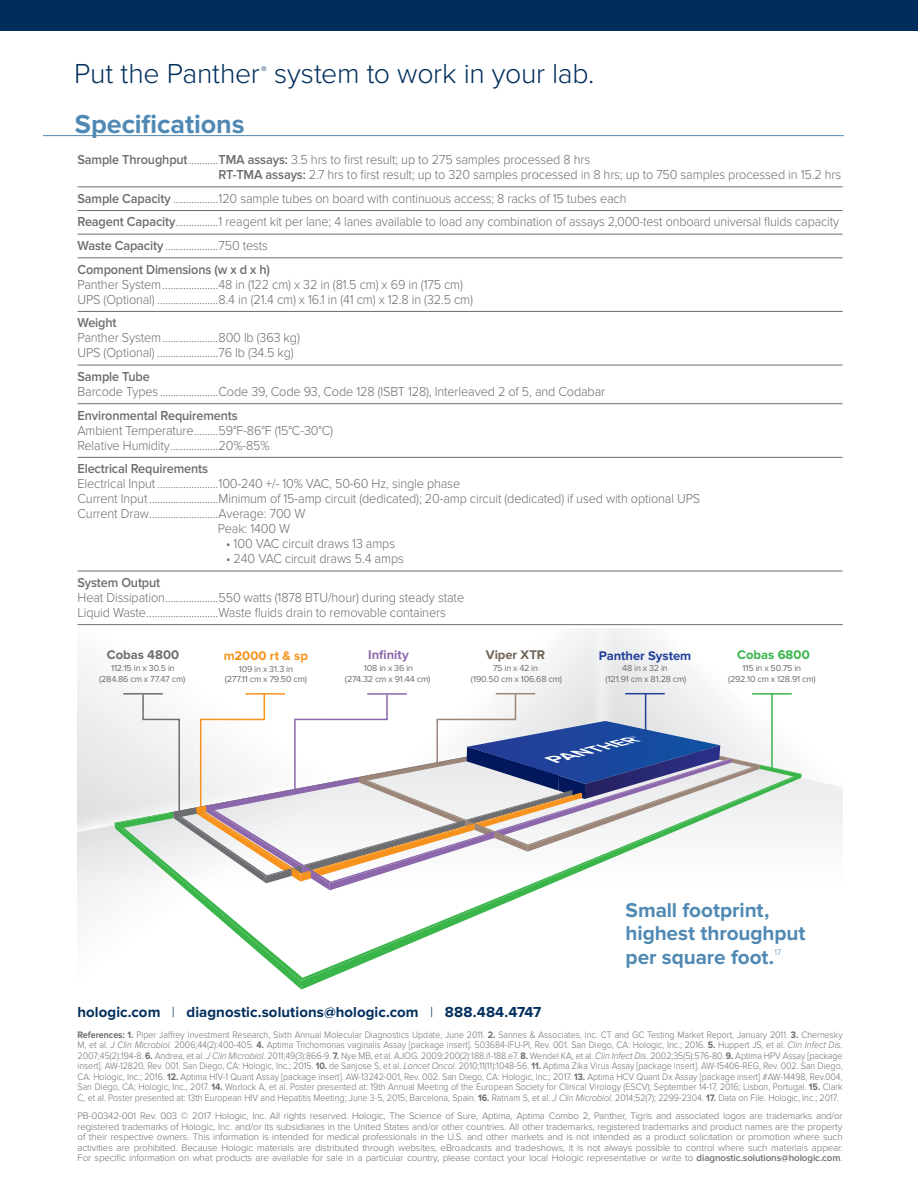
<style>
.page{position:relative;width:918px;height:1188px;background:#fff}
.page>*{position:absolute;margin:0;border:0;box-sizing:border-box;transform-origin:0 0}
.t1{font:300 28.5px "Proxima Nova";letter-spacing:-.01em;color:#002e5c}
.t2{font:700 27px "Proxima Nova";letter-spacing:-.005em;color:#5089b4}
.t3{font:700 20.7px/23.5px "Proxima Nova";letter-spacing:-.005em;color:#5089b4}
.DS1__Contact_info_ba{font:700 15px "Proxima Nova";letter-spacing:.005em;color:#002e5c}
.t4{font:300 13.5px/15px "Proxima Nova";letter-spacing:-.01em;color:#6c6d70;scale:.94 1}
.t5{font:600 13.5px "Proxima Nova";letter-spacing:-.01em;color:#6c6d70;scale:.94 1}
.t6{font:700 13.05px "Proxima Nova";letter-spacing:-.005em;color:#223f99}
.t7{font:700 13.05px "Proxima Nova";color:#f7931d}
.t8{font:700 13.05px "Proxima Nova";color:#3ab54a}
.t9{font:700 13.05px "Proxima Nova";color:#6c6d70}
.t10{font:700 13.05px "Proxima Nova";letter-spacing:-.005em;color:#8d67ac}
.t11{font:700 13.05px "Proxima Nova";color:#716557}
.t12{font:300 11.4px "Proxima Nova";color:#002e5c}
.t13{font:300 9.75px/10.5px "Proxima Nova";letter-spacing:-.01em;color:#6c6d70;text-align:justify;scale:.91 1}
.t14{font:300 9.75px/10.5px "Proxima Nova";letter-spacing:-.01em;color:#6c6d70;text-align:justify}
.t15{font:9px/10.8px "Proxima Nova";letter-spacing:-.015em;color:#6c6d70;text-align:center}
.t16{font:300 8.25px "Proxima Nova";color:#5089b4}
.s1{font-weight:600}
.s2{font-weight:300}
.s3{font-weight:700}
.s4{font-style:italic}
</style>
<div class="page">
<svg style="left:77px;top:843px;width:37px;height:76px"></svg>
<svg style="left:77px;top:666px;width:37px;height:177px"></svg>
<svg style="left:114px;top:628px;width:729px;height:362px"></svg>
<hr style="left:78px;top:187px;width:765px;height:1px;background:#6c6d70">
<hr style="left:78px;top:210px;width:765px;height:1px;background:#6c6d70">
<hr style="left:78px;top:234px;width:765px;height:1px;background:#6c6d70">
<hr style="left:78px;top:258px;width:765px;height:1px;background:#6c6d70">
<hr style="left:78px;top:311px;width:765px;height:1px;background:#6c6d70">
<hr style="left:78px;top:365px;width:765px;height:1px;background:#6c6d70">
<hr style="left:78px;top:403px;width:765px;height:1px;background:#6c6d70">
<hr style="left:78px;top:457px;width:765px;height:1px;background:#6c6d70">
<hr style="left:78px;top:571px;width:765px;height:1px;background:#6c6d70">
<hr style="left:78px;top:624px;width:765px;height:1px;background:#6c6d70">
<hr style="left:43px;top:135px;width:801px;height:1px;background:#5089b4">
<div style="left:0;top:0;width:918px;height:30px;background:#002e5c"></div>
<p class="t1" style="left:74px;top:57px;width:187px">Put the Panther</p>
<p class="t12" style="left:261px;top:64px;width:7px">®</p>
<p class="t1" style="left:274px;top:57px;width:322px">system to work in your lab.</p>
<p class="t2" style="left:75px;top:108px;width:171px">Specifications</p>
<p class="t4" style="left:219px;top:152px;width:664px;text-indent:-141px"><span class="s1">Sample Throughput</span>...........<span class="s1">TMA assays:</span> 3.5 hrs to first result; up to 275 samples processed 8 hrs<br><span class="s1">RT-TMA assays:</span> 2.7 hrs to first result; up to 320 samples processed in 8 hrs; up to 750 samples processed in 15.2 hrs</p>
<p class="t5" style="left:78px;top:191px;width:101px">Sample Capacity</p>
<p class="t4" style="left:219px;top:191px;width:436px">120 sample tubes on board with continuous access; 8 racks of 15 tubes each</p>
<p class="t4" style="left:78px;top:215px;width:812px"><span class="s1">Reagent Capacity</span>................1 reagent kit per lane; 4 lanes available to load any combination of assays 2,000-test onboard universal fluids capacity</p>
<p class="t5" style="left:78px;top:238px;width:93px">Waste Capacity</p>
<p class="t4" style="left:219px;top:238px;width:54px">750 tests</p>
<p class="t4" style="left:78px;top:262px;width:422px"><span class="s1">Component Dimensions (w x d x h)<br></span>Panther System.....................48 in (122 cm) x 32 in (81.5 cm) x 69 in (175 cm)<br>UPS (Optional) .......................8.4 in (21.4 cm) x 16.1 in (41 cm) x 12.8 in (32.5 cm)</p>
<p class="t4" style="left:78px;top:315px;width:238px"><span class="s1">Weight<br></span>Panther System.....................800 lb (363 kg)<br>UPS (Optional) .......................76 lb (34.5 kg)</p>
<p class="t4" style="left:78px;top:369px;width:563px"><span class="s1">Sample Tube<br></span>Barcode Types ......................Code 39, Code 93, Code 128 (ISBT 128), Interleaved 2 of 5, and Codabar</p>
<p class="t4" style="left:78px;top:408px;width:273px"><span class="s1">Environmental Requirements<br></span>Ambient Temperature.........59°F-86°F (15°C-30°C)<br>Relative Humidity..................20%-85%</p>
<p class="t5" style="left:78px;top:461px;width:140px">Electrical Requirements</p>
<p class="t4" style="left:78px;top:476px;width:409px">Electrical Input .......................100-240 +/- 10% VAC, 50-60 Hz, single phase</p>
<p class="t4" style="left:78px;top:491px;width:664px">Current Input..........................Minimum of 15-amp circuit (dedicated); 20-amp circuit (dedicated) if used with optional UPS</p>
<p class="t4" style="left:78px;top:506px;width:244px">Current Draw..........................Average: 700 W</p>
<p class="t4" style="left:218px;top:521px;width:79px">Peak: 1400 W</p>
<p class="t4" style="left:226px;top:536px;width:181px">• 100 VAC circuit draws 13 amps</p>
<p class="t4" style="left:226px;top:551px;width:191px">• 240 VAC circuit draws 5.4 amps</p>
<p class="t4" style="left:78px;top:575px;width:413px"><span class="s1">System Output<br></span>Heat Dissipation....................550 watts (1878 BTU/hour) during steady state<br>Liquid Waste...........................Waste fluids drain to removable containers</p>
<p class="t9" style="left:107px;top:648px;width:74px">Cobas 4800</p>
<p class="t15" style="left:99px;top:663px;width:88px">112.15 in x 30.5 in (284.86 cm x 77.47 cm)</p>
<p class="t7" style="left:224px;top:648px;width:86px">m2000 rt &amp; sp</p>
<p class="t15" style="left:225px;top:663px;width:84px">109 in x 31.3 in<br>(277.11 cm x 79.50 cm)</p>
<p class="t10" style="left:368px;top:648px;width:42px">Infinity</p>
<p class="t15" style="left:345px;top:663px;width:87px">108 in x 36 in<br>(274.32 cm x 91.44 cm)</p>
<p class="t11" style="left:486px;top:648px;width:61px">Viper XTR</p>
<p class="t15" style="left:471px;top:663px;width:93px">75 in x 42 in<br>(190.50 cm x 106.68 cm)</p>
<p class="t6" style="left:599px;top:648px;width:94px">Panther System</p>
<p class="t15" style="left:606px;top:663px;width:82px">48 in x 32 in<br>(121.91 cm x 81.28 cm)</p>
<p class="t8" style="left:737px;top:648px;width:74px">Cobas 6800</p>
<p class="t15" style="left:728px;top:663px;width:89px">115 in x 50.75 in (292.10 cm x 128.91 cm)</p>
<p class="DS1__Contact_info_ba" style="left:78px;top:1003px;width:465px">hologic.com <span class="s2">|</span> diagnostic.solutions@hologic.com <span class="s2">|</span> 888.484.4747</p>
<p class="t3" style="left:626px;top:898px;width:182px">Small footprint, highest throughput per square foot.</p>
<p class="t16" style="left:774px;top:948px;width:8px">17</p>
<p class="t13" style="left:78px;top:1029px;width:842px"><span class="s3">References: 1.</span> Piper Jaffrey Investment Research, Sixth Annual Molecular Diagnostics Update, June 2011. <span class="s3">2.</span> Sannes &amp; Associates, Inc. CT and GC Testing Market Report, January 2011. <span class="s3">3.</span> Chernesky M, et al. <span class="s4">J Clin Microbiol.</span> 2006;44(2):400-405. <span class="s3">4.</span> Aptima Trichomonas vaginalis Assay [package insert]. 503684-IFU-PI, Rev. 001. San Diego, CA: Hologic, Inc.; 2016. <span class="s3">5.</span> Huppert JS, et al. <span class="s4">Clin Infect Dis.<br></span>2007;45(2):194-8. <span class="s3">6.</span> Andrea, et al. <span class="s4">J Clin Microbiol.</span> 2011;49(3):866-9. <span class="s3">7.</span> Nye MB, et al. AJOG. 2009;200(2):188.i1-188.e7. <span class="s3">8.</span> Wendel KA, et al. <span class="s4">Clin Infect Dis</span>. 2002;35(5):576-80. <span class="s3">9.</span> Aptima HPV Assay [package insert]. AW-12820, Rev. 001. San Diego, CA: Hologic, Inc.; 2015. <span class="s3">10.</span> de Sanjose S, et al. <span class="s4">Lancet Oncol</span>. 2010;11(11):1048-56. <span class="s3">11.</span> Aptima Zika Virus Assay [package insert]. AW-15406-REG, Rev. 002. San Diego, CA: Hologic, Inc.; 2016. <span class="s3">12.</span> Aptima HIV-1 Quant Assay [package insert]. AW-13242-001, Rev. 002. San Diego, CA: Hologic, Inc.; 2017. <span class="s3">13.</span> Aptima HCV Quant Dx Assay [package insert] #AW-14498, Rev.004, San Diego, CA; Hologic, Inc., 2017. <span class="s3">14.</span> Worlock A, et al. Poster presented at: 19th Annual Meeting of the European Society for Clinical Virology (ESCV); September 14-17, 2016; Lisbon, Portugal. <span class="s3">15.</span> Clark C, et al. Poster presented at: 13th European HIV and Hepatitis Meeting; June 3-5, 2015; Barcelona, Spain. <span class="s3">16.</span> Ratnam S, et al. <span class="s4">J Clin Microbiol.</span> 2014;52(7); 2299-2304. <span class="s3">17.</span> Data on File. Hologic, Inc.; 2017.</p>
<p class="t14" style="left:78px;top:1111px;width:767px">PB-00342-001 Rev. 003 © 2017 Hologic, Inc. All rights reserved. Hologic, The Science of Sure, Aptima, Aptima Combo 2, Panther, Tigris and associated logos are trademarks and/or registered trademarks of Hologic, Inc. and/or its subsidiaries in the United States and/or other countries. All other trademarks, registered trademarks and product names are the property of their respective owners. This information is intended for medical professionals in the U.S. and other markets and is not intended as a product solicitation or promotion where such activities are prohibited. Because Hologic materials are distributed through websites, eBroadcasts and tradeshows, it is not always possible to control where such materials appear.<br>For specific information on what products are available for sale in a particular country, please contact your local Hologic representative or write to <span class="s1">diagnostic.solutions@hologic.com</span>.</p>
</div>
